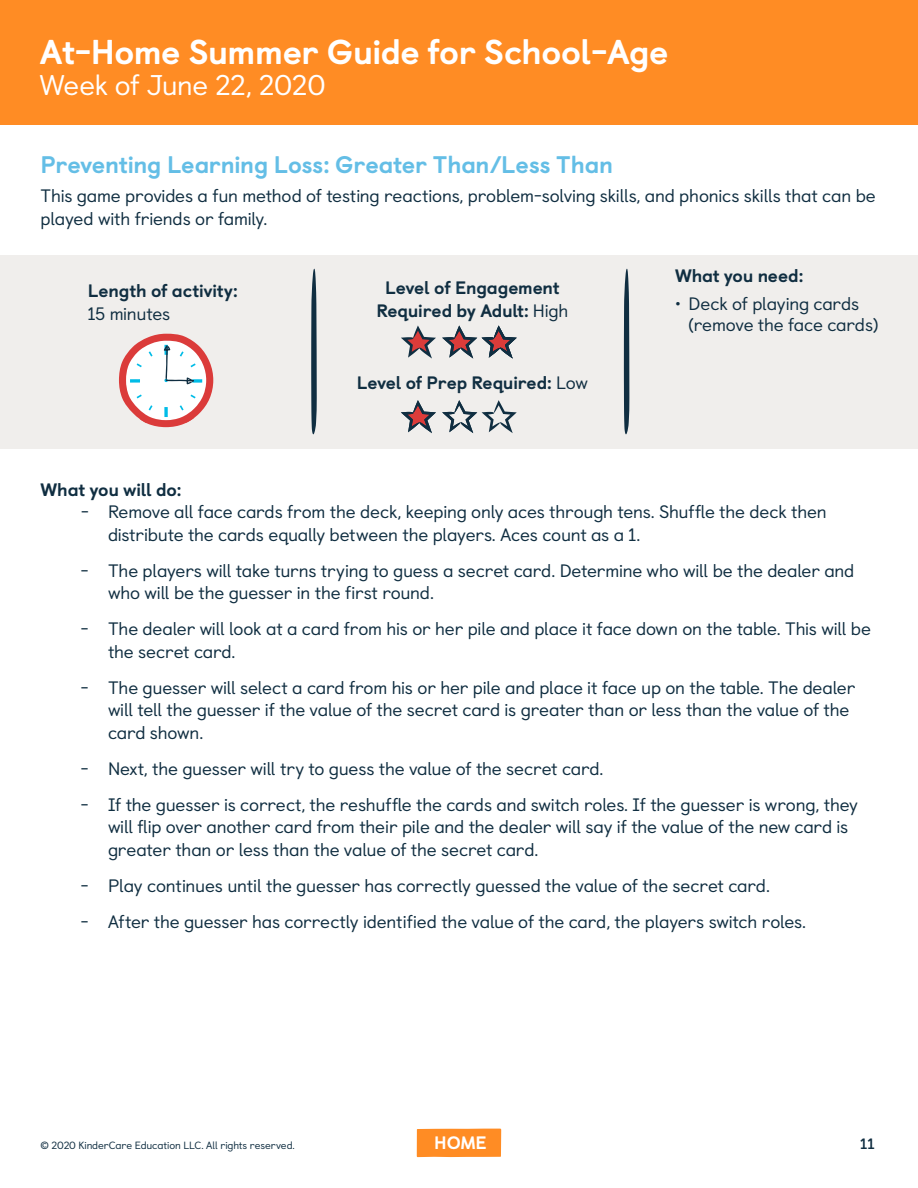
<style>
.page{position:relative;width:918px;height:1188px;background:#fff}
.page>*{position:absolute;margin:0;border:0;box-sizing:border-box;transform-origin:0 0}
.t1{font:800 34.5px "Castledown";letter-spacing:-.015em;color:#fff}
.t2{font:28.5px "Castledown";letter-spacing:-.02em;color:#fff}
.t3{font:800 24px "Castledown";letter-spacing:-.015em;color:#64bee6}
.t4{font:18px/22.5px "Castledown";letter-spacing:-.01em;color:#102e41}
.t5{font:800 18px/22.5px "Castledown";letter-spacing:-.01em;color:#102e41;text-align:center}
.t6{font:800 18px "Castledown";color:#fff}
.t7{font:700 15px "Castledown";color:#102e41}
.t8{font:10.5px "Castledown";letter-spacing:-.01em;color:#102e41}
.s1{font-weight:400}
</style>
<div class="page">
<div style="left:417px;top:1129px;width:84px;height:28px;background:#ff8c24"></div>
<div style="left:0;top:0;width:918px;height:125px;background:#ff8c24"></div>
<div style="left:1px;top:255px;width:917px;height:193px;background:#f0eeec"></div>
<svg style="left:311px;top:268px;width:6px;height:167px"></svg>
<svg style="left:624px;top:268px;width:5px;height:167px"></svg>
<svg style="left:401px;top:325px;width:35px;height:34px"></svg>
<svg style="left:401px;top:400px;width:35px;height:33px"></svg>
<svg style="left:442px;top:325px;width:75px;height:34px"></svg>
<svg style="left:442px;top:400px;width:75px;height:33px"></svg>
<svg style="left:119px;top:334px;width:94px;height:93px"></svg>
<h1 class="t1" style="left:40px;top:24px;width:630px">At-Home Summer Guide for School-Age</h1>
<h2 class="t2" style="left:40px;top:63px;width:287px">Week of June 22, 2020</h2>
<h3 class="t3" style="left:40px;top:145px;width:574px">Preventing Learning Loss: Greater Than/Less Than</h3>
<p class="t4" style="left:40px;top:183px;width:837px">This game provides a fun method of testing reactions, problem-solving skills, and phonics skills that can be played with friends or family.</p>
<p class="t5" style="left:88px;top:278px;width:152px">Length of activity:</p>
<p class="t4" style="left:88px;top:300px;width:84px">15 minutes</p>
<p class="t5" style="left:376px;top:275px;width:194px">Level of Engagement<br>Required by Adult: <span class="s1">High</span></p>
<p class="t5" style="left:357px;top:370px;width:233px">Level of Prep Required: <span class="s1">Low</span></p>
<p class="t5" style="left:675px;top:263px;width:130px">What you need:</p>
<p class="t4" style="left:688px;top:292px;width:192px;line-height:21px;text-indent:-14px">• Deck of playing cards (remove the face cards)</p>
<p class="t5" style="left:40px;top:477px;width:142px">What you will do:</p>
<p class="t4" style="left:108px;top:499px;width:720px;text-indent:-27px">- Remove all face cards from the deck, keeping only aces through tens. Shuffle the deck then distribute the cards equally between the players. Aces count as a 1.</p>
<p class="t4" style="left:108px;top:558px;width:748px;text-indent:-27px">- The players will take turns trying to guess a secret card. Determine who will be the dealer and who will be the guesser in the first round.</p>
<p class="t4" style="left:108px;top:616px;width:765px;text-indent:-27px">- The dealer will look at a card from his or her pile and place it face down on the table. This will be the secret card.</p>
<p class="t4" style="left:108px;top:675px;width:749px;text-indent:-27px">- The guesser will select a card from his or her pile and place it face up on the table. The dealer will tell the guesser if the value of the secret card is greater than or less than the value of the card shown.</p>
<p class="t4" style="left:81px;top:756px;width:524px">- Next, the guesser will try to guess the value of the secret card.</p>
<p class="t4" style="left:108px;top:792px;width:752px;text-indent:-27px">- If the guesser is correct, the reshuffle the cards and switch roles. If the guesser is wrong, they will flip over another card from their pile and the dealer will say if the value of the new card is greater than or less than the value of the secret card.</p>
<p class="t4" style="left:81px;top:873px;width:690px">- Play continues until the guesser has correctly guessed the value of the secret card.</p>
<p class="t4" style="left:81px;top:909px;width:727px">- After the guesser has correctly identified the value of the card, the players switch roles.</p>
<p class="t8" style="left:40px;top:1137px;width:256px">© 2020 KinderCare Education LLC. All rights reserved.</p>
<p class="t6" style="left:434px;top:1128px;width:54px">HOME</p>
<p class="t7" style="left:860px;top:1132px;width:16px">11</p>
</div>
